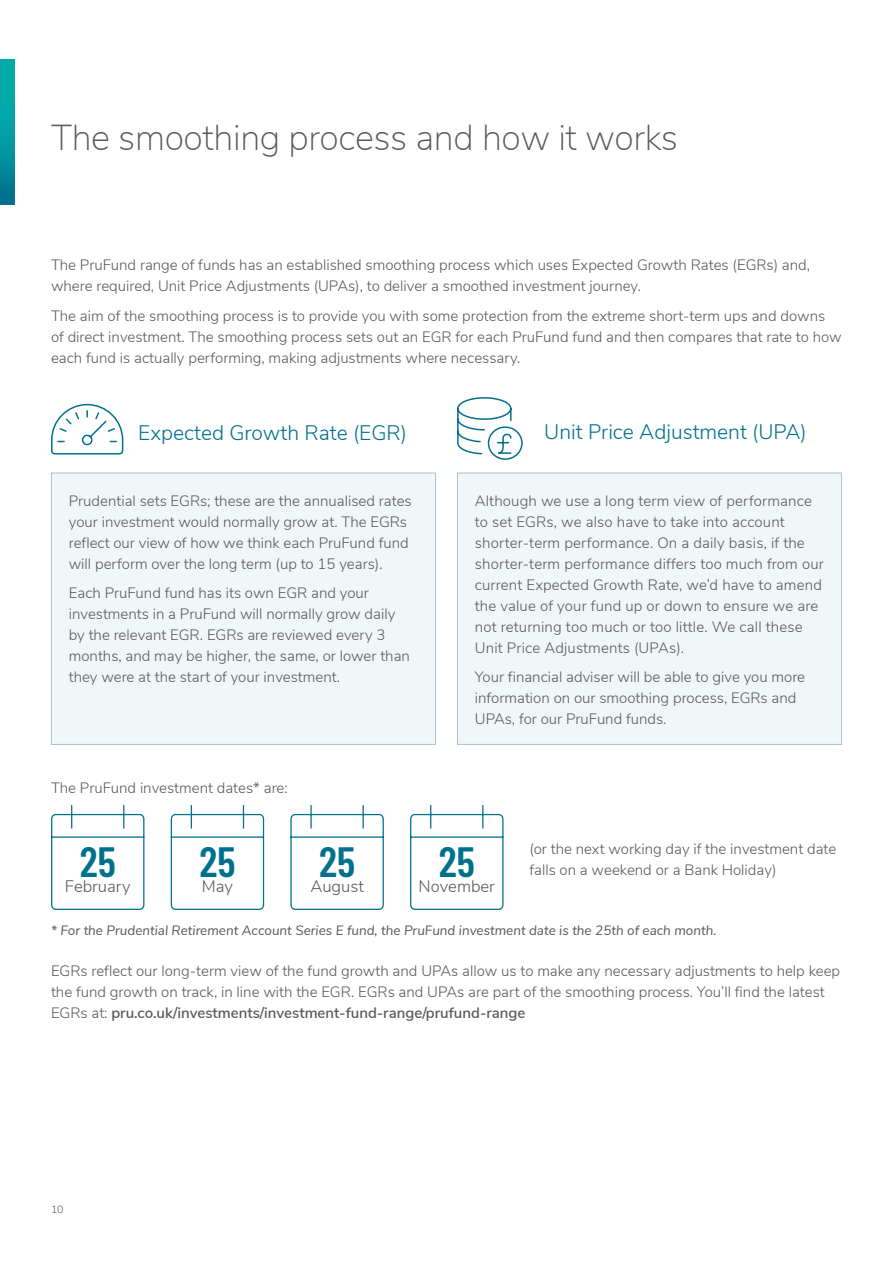
<style>
.page{position:relative;width:893px;height:1263px;background:#fff}
.page>*{position:absolute;margin:0;border:0;box-sizing:border-box;transform-origin:0 0}
.t1{font:600 42.3px "Barlow Condensed";color:#00718d}
.t2{font:200 36px "Nunito Sans";letter-spacing:-.01em;color:#5b5857}
.t3{font:300 21px "Nunito Sans";color:#00718d}
.t4{font:300 16.65px "Nunito Sans";color:#5b5857}
.t5{font:300 15px/21px "Nunito Sans";color:#5b5857}
.t6{font:italic 13.5px "Nunito Sans";color:#5b5857}
.t7{font:300 10.5px "Nunito Sans";color:#5b5857}
.s1{font-weight:600}
</style>
<div class="page">
<svg style="left:0;top:60px;width:15px;height:144px;background:#0098a1"></svg>
<div style="left:51px;top:473px;width:384px;height:271px;background:#eff7f8"></div>
<div style="left:51px;top:473px;width:385px;height:272px;border:1px solid #adc0cf"></div>
<svg style="left:51px;top:403px;width:73px;height:52px"></svg>
<div style="left:457px;top:473px;width:385px;height:271px;background:#eff7f8"></div>
<div style="left:457px;top:473px;width:385px;height:272px;border:1px solid #adc0cf"></div>
<svg style="left:457px;top:397px;width:66px;height:63px"></svg>
<svg style="left:51px;top:805px;width:94px;height:105px"></svg>
<svg style="left:170px;top:805px;width:95px;height:105px"></svg>
<svg style="left:290px;top:805px;width:94px;height:105px"></svg>
<svg style="left:410px;top:805px;width:94px;height:105px"></svg>
<h2 class="t2" style="left:51px;top:111px;width:628px">The smoothing process and how it works</h2>
<p class="t5" style="left:51px;top:254px;width:761px">The PruFund range of funds has an established smoothing process which uses Expected Growth Rates (EGRs) and, where required, Unit Price Adjustments (UPAs), to deliver a smoothed investment journey.</p>
<p class="t5" style="left:51px;top:304px;width:792px">The aim of the smoothing process is to provide you with some protection from the extreme short-term ups and downs of direct investment. The smoothing process sets out an EGR for each PruFund fund and then compares that rate to how each fund is actually performing, making adjustments where necessary.</p>
<h3 class="t3" style="left:138px;top:417px;width:270px">Expected Growth Rate (EGR)</h3>
<p class="t5" style="left:69px;top:489px;width:344px">Prudential sets EGRs; these are the annualised rates your investment would normally grow at. The EGRs reflect our view of how we think each PruFund fund will perform over the long term (up to 15 years).</p>
<p class="t5" style="left:69px;top:581px;width:343px">Each PruFund fund has its own EGR and your investments in a PruFund will normally grow daily by the relevant EGR. EGRs are reviewed every 3 months, and may be higher, the same, or lower than they were at the start of your investment.</p>
<p class="t5" style="left:51px;top:776px;width:238px">The PruFund investment dates* are:</p>
<h3 class="t3" style="left:544px;top:416px;width:264px">Unit Price Adjustment (UPA)</h3>
<p class="t5" style="left:475px;top:489px;width:350px">Although we use a long term view of performance to set EGRs, we also have to take into account shorter-term performance. On a daily basis, if the shorter-term performance differs too much from our current Expected Growth Rate, we’d have to amend the value of your fund up or down to ensure we are not returning too much or too little. We call these Unit Price Adjustments (UPAs).</p>
<p class="t5" style="left:475px;top:665px;width:332px">Your financial adviser will be able to give you more information on our smoothing process, EGRs and<br>UPAs, for our PruFund funds.</p>
<p class="t5" style="left:529px;top:837px;width:308px">(or the next working day if the investment date</p>
<h1 class="t1" style="left:439px;top:831px;width:38px">25</h1>
<p class="t4" style="left:419px;top:874px;width:78px">November</p>
<p class="t6" style="left:51px;top:921px;width:667px">* For the Prudential Retirement Account Series E fund, the PruFund investment date is the 25th of each month.</p>
<h1 class="t1" style="left:80px;top:831px;width:38px">25</h1>
<h1 class="t1" style="left:199px;top:831px;width:38px">25</h1>
<p class="t4" style="left:202px;top:874px;width:33px">May</p>
<h1 class="t1" style="left:319px;top:831px;width:38px">25</h1>
<p class="t4" style="left:310px;top:874px;width:55px">August</p>
<p class="t5" style="left:529px;top:858px;width:249px">falls on a weekend or a Bank Holiday)</p>
<p class="t4" style="left:65px;top:874px;width:67px">February</p>
<p class="t5" style="left:51px;top:959px;width:791px">EGRs reflect our long-term view of the fund growth and UPAs allow us to make any necessary adjustments to help keep the fund growth on track, in line with the EGR. EGRs and UPAs are part of the smoothing process. You’ll find the latest<br>EGRs at: <span class="s1">pru.co.uk/investments/investment-fund-range/prufund-range</span></p>
<p class="t7" style="left:51px;top:1202px;width:14px">10</p>
</div>
